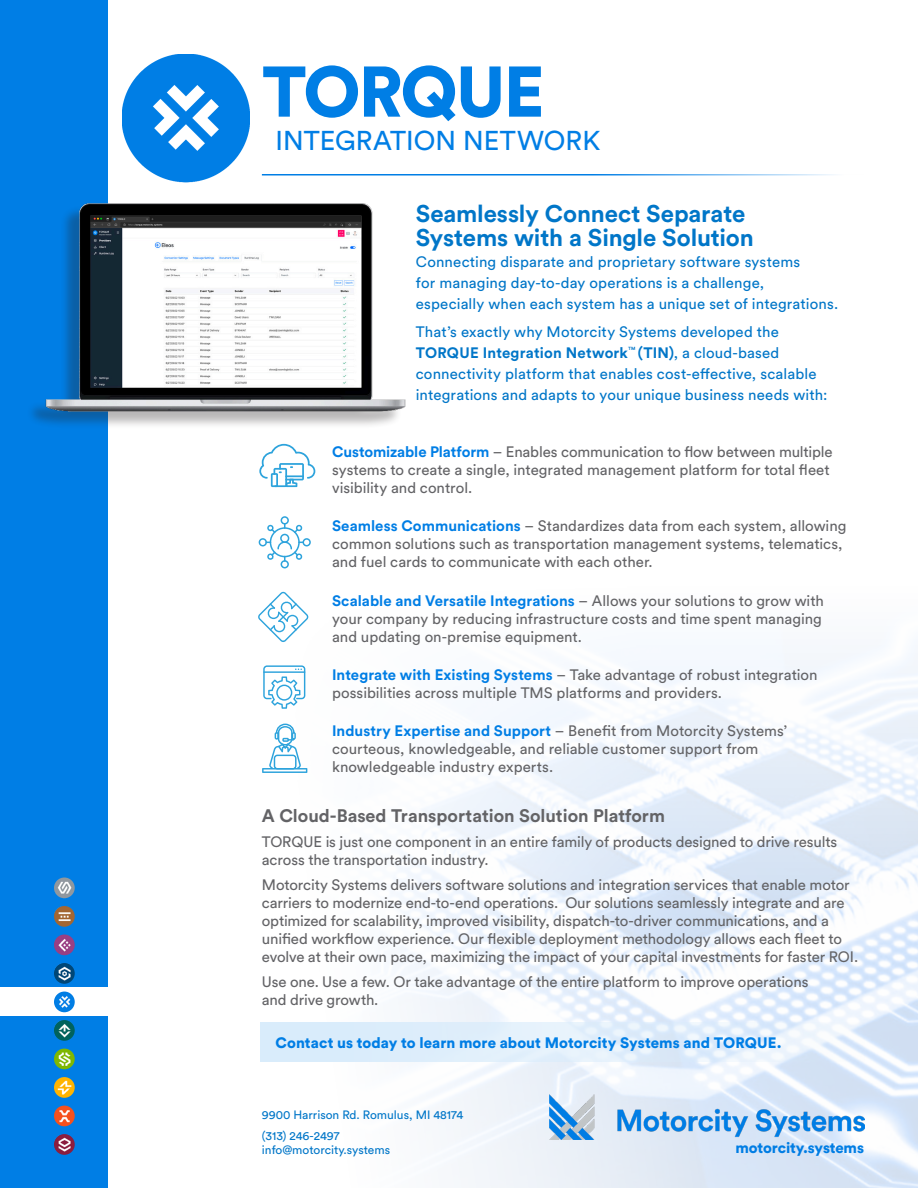
<style>
.page{position:relative;width:918px;height:1188px;background:#fff}
.page>*{position:absolute;margin:0;border:0;box-sizing:border-box;transform-origin:0 0}
.t1{font:900 70.8px "Circular Std";letter-spacing:-.03em;color:#007ee5}
.t2{font:27px "Circular Std";letter-spacing:.005em;color:#007ee5}
.t3{font:700 24px/24px "Circular Std";letter-spacing:-.005em;color:#0076c8}
.t4{font:700 18px "Circular Std";color:#636366}
.t5{font:15px/18px "Circular Std";letter-spacing:-.005em;color:#636366}
.t6{font:15px/21px "Circular Std";letter-spacing:.01em;color:#0076c8}
.t7{font:900 15px "Circular Std";letter-spacing:.005em;color:#007ee5}
.t8{font:900 15px "Circular Std";letter-spacing:-.01em;color:#007de4}
.t9{font:12px "Circular Std";color:#0076c8}
.s1{font-weight:700}
.s2{font-weight:700;color:#007ee5}
</style>
<div class="page">
<img style="left:258px;top:541px;width:660px;height:647px">
<div style="left:0;top:0;width:108px;height:1188px;background:#007ee5"></div>
<img style="left:549px;top:1094px;width:315px;height:46px">
<img style="left:122px;top:54px;width:128px;height:128px">
<svg style="left:260px;top:1022px;width:605px;height:40px;background:#e1eefb"></svg>
<hr style="left:262px;top:174px;width:602px;height:2px;background:#007ee5">
<img style="left:31px;top:203px;width:375px;height:222px">
<div style="left:0;top:988px;width:108px;height:28px;background:#fff"></div>
<img style="left:54px;top:878px;width:21px;height:20px;border-radius:10px">
<img style="left:54px;top:906px;width:21px;height:21px;border-radius:10px">
<img style="left:54px;top:935px;width:21px;height:20px;border-radius:10px">
<img style="left:54px;top:963px;width:21px;height:21px;border-radius:10px">
<img style="left:54px;top:992px;width:21px;height:20px;border-radius:10px">
<img style="left:54px;top:1020px;width:21px;height:21px;border-radius:10px">
<img style="left:54px;top:1049px;width:21px;height:20px;border-radius:10px">
<img style="left:54px;top:1077px;width:21px;height:21px;border-radius:10px">
<img style="left:54px;top:1106px;width:21px;height:20px;border-radius:10px">
<img style="left:54px;top:1134px;width:21px;height:21px;border-radius:10px">
<svg style="left:263px;top:665px;width:42px;height:44px"></svg>
<svg style="left:259px;top:444px;width:56px;height:43px"></svg>
<svg style="left:259px;top:516px;width:52px;height:52px"></svg>
<svg style="left:262px;top:724px;width:45px;height:49px"></svg>
<svg style="left:258px;top:592px;width:51px;height:50px"></svg>
<p class="t1" style="left:262px;top:45px;width:284px">TORQUE</p>
<p class="t2" style="left:276px;top:124px;width:326px">INTEGRATION NETWORK</p>
<p class="t3" style="left:416px;top:201px;width:340px">Seamlessly Connect Separate<br>Systems with a Single Solution</p>
<p class="t6" style="left:416px;top:251px;width:424px">Connecting disparate and proprietary software systems<br>for managing day-to-day operations is a challenge,<br>especially when each system has a unique set of integrations.</p>
<p class="t6" style="left:416px;top:321px;width:413px">That’s exactly why Motorcity Systems developed the <span class="s1">TORQUE Integration Network</span><sup>™</sup> <span class="s1">(TIN)</span>, a cloud-based connectivity platform that enables cost-effective, scalable integrations and adapts to your unique business needs with:</p>
<p class="t5" style="left:332px;top:443px;width:502px"><span class="s2">Customizable Platform</span> – Enables communication to flow between multiple systems to create a single, integrated management platform for total fleet visibility and control.</p>
<p class="t5" style="left:332px;top:517px;width:516px"><span class="s2">Seamless Communications</span> – Standardizes data from each system, allowing common solutions such as transportation management systems, telematics, and fuel cards to communicate with each other.</p>
<p class="t5" style="left:332px;top:591px;width:493px"><span class="s2">Scalable and Versatile Integrations</span> – Allows your solutions to grow with your company by reducing infrastructure costs and time spent managing and updating on-premise equipment.</p>
<p class="t5" style="left:332px;top:665px;width:487px"><span class="s2">Integrate with Existing Systems</span> – Take advantage of robust integration possibilities across multiple TMS platforms and providers.</p>
<p class="t5" style="left:332px;top:722px;width:457px"><span class="s2">Industry Expertise and Support</span> – Benefit from Motorcity Systems’ courteous, knowledgeable, and reliable customer support from knowledgeable industry experts.</p>
<p class="t4" style="left:262px;top:804px;width:405px">A Cloud-Based Transportation Solution Platform</p>
<p class="t5" style="left:262px;top:833px;width:577px">TORQUE is just one component in an entire family of products designed to drive results across the transportation industry.</p>
<p class="t5" style="left:262px;top:875px;width:598px">Motorcity Systems delivers software solutions and integration services that enable motor carriers to modernize end-to-end operations. Our solutions seamlessly integrate and are optimized for scalability, improved visibility, dispatch-to-driver communications, and a unified workflow experience. Our flexible deployment methodology allows each fleet to evolve at their own pace, maximizing the impact of your capital investments for faster ROI.</p>
<p class="t5" style="left:262px;top:972px;width:548px">Use one. Use a few. Or take advantage of the entire platform to improve operations and drive growth.</p>
<p class="t7" style="left:275px;top:1033px;width:508px">Contact us today to learn more about Motorcity Systems and TORQUE.</p>
<p class="t9" style="left:262px;top:1107px;width:203px">9900 Harrison Rd. Romulus, MI 48174</p>
<p class="t9" style="left:262px;top:1129px;width:79px">(313) 246-2497</p>
<p class="t9" style="left:262px;top:1143px;width:130px">info@motorcity.systems</p>
<p class="t8" style="left:736px;top:1137px;width:130px">motorcity.systems</p>
</div>
